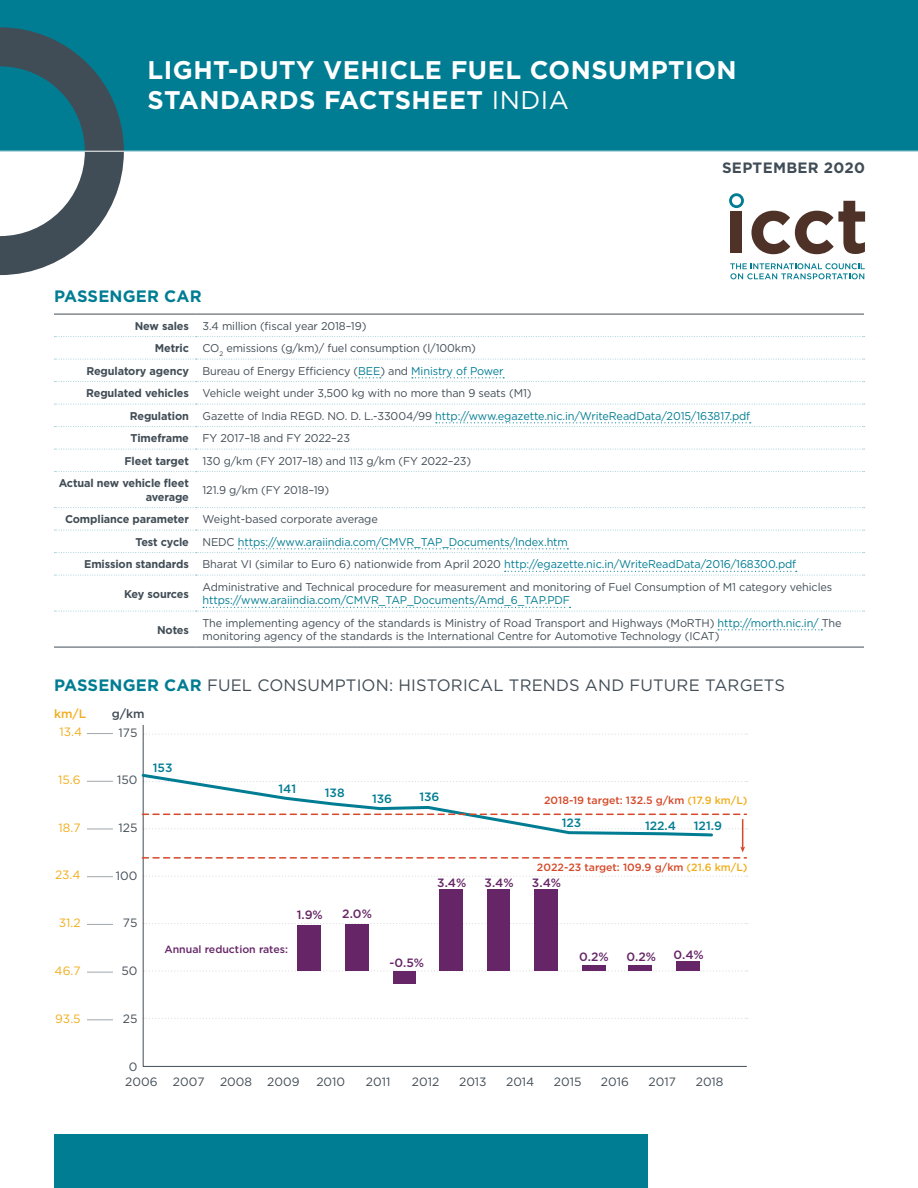
<style>
.page{position:relative;width:918px;height:1188px;background:#fff}
.page>*{position:absolute;margin:0;border:0;box-sizing:border-box;transform-origin:0 0}
.t1{font:700 25.5px/30.6px "Gotham";letter-spacing:.02em;color:#fff}
.t2{font:16.5px "Gotham";letter-spacing:.01em;color:#414d56}
.t3{font:700 16.5px "Gotham";letter-spacing:.01em;color:#007d93}
.t4{font:700 15px "Gotham";letter-spacing:.02em;color:#414d56}
.t5{font:12px "Gotham";color:#414d56}
.t6{font:500 12px "Gotham";color:#652566}
.t7{font:500 12px "Gotham";color:#007d93}
.t8{font:12px "Gotham";color:#f1ae1d}
.t9{font:500 12px "Gotham";color:#f1ae1d}
.t10{font:500 12px "Gotham";color:#414d56}
.t11{font:11.25px/13.5px "Gotham";letter-spacing:-.01em;color:#414d56}
.t12{font:11.25px "Gotham";letter-spacing:-.01em;color:#007d93}
.t13{font:700 11.25px "Gotham";letter-spacing:-.01em;color:#414d56}
.t14{font:500 10.5px "Gotham";color:#d54929}
.t15{font:500 10.5px "Gotham";color:#652566}
.s1{font-weight:400}
.s2{font-weight:700}
.s3{color:#007d93}
.s4{font-weight:700;color:#414d56}
.s5{color:#414d56}
.s6{font-weight:700;color:#007d93}
.s7{color:#f1ae1d}
</style>
<div class="page">
<div style="left:0;top:0;width:918px;height:151px;background:#007d93"></div>
<svg style="left:0;top:27px;width:124px;height:248px"></svg>
<svg style="left:54px;top:337px;width:810px;height:310px"></svg>
<hr style="left:54px;top:314px;width:142px;height:1px;background:#414d56">
<hr style="left:196px;top:314px;width:668px;height:1px;background:#414d56">
<hr style="left:54px;top:647px;width:142px;height:1px;background:#414d56">
<hr style="left:196px;top:647px;width:668px;height:1px;background:#414d56">
<svg style="left:54px;top:336px;width:811px;height:1px"></svg>
<svg style="left:54px;top:359px;width:811px;height:1px"></svg>
<svg style="left:54px;top:404px;width:811px;height:1px"></svg>
<svg style="left:54px;top:449px;width:811px;height:1px"></svg>
<svg style="left:54px;top:471px;width:811px;height:1px"></svg>
<svg style="left:54px;top:507px;width:811px;height:1px"></svg>
<svg style="left:54px;top:530px;width:811px;height:1px"></svg>
<svg style="left:54px;top:377px;width:811px;height:5px"></svg>
<svg style="left:54px;top:422px;width:811px;height:5px"></svg>
<svg style="left:54px;top:548px;width:811px;height:5px"></svg>
<svg style="left:54px;top:571px;width:811px;height:5px"></svg>
<svg style="left:54px;top:607px;width:811px;height:5px"></svg>
<svg style="left:718px;top:629px;width:104px;height:1px"></svg>
<svg style="left:144px;top:734px;width:604px;height:1px"></svg>
<svg style="left:144px;top:876px;width:604px;height:1px"></svg>
<svg style="left:144px;top:923px;width:604px;height:1px"></svg>
<svg style="left:144px;top:970px;width:604px;height:1px"></svg>
<svg style="left:144px;top:1018px;width:604px;height:1px"></svg>
<div style="left:676px;top:962px;width:24px;height:9px;background:#652566"></div>
<div style="left:628px;top:965px;width:24px;height:6px;background:#652566"></div>
<div style="left:582px;top:965px;width:24px;height:6px;background:#652566"></div>
<div style="left:534px;top:890px;width:24px;height:81px;background:#652566"></div>
<div style="left:487px;top:890px;width:23px;height:81px;background:#652566"></div>
<div style="left:439px;top:890px;width:24px;height:81px;background:#652566"></div>
<div style="left:393px;top:971px;width:22px;height:12px;background:#652566"></div>
<div style="left:345px;top:924px;width:24px;height:47px;background:#652566"></div>
<div style="left:297px;top:925px;width:24px;height:46px;background:#652566"></div>
<hr style="left:143px;top:725px;width:1px;height:341px;background:#414d56">
<hr style="left:143px;top:1066px;width:604px;height:1px;background:#414d56">
<svg style="left:87px;top:733px;width:26px;height:1px"></svg>
<svg style="left:87px;top:829px;width:26px;height:1px"></svg>
<svg style="left:87px;top:876px;width:26px;height:1px"></svg>
<svg style="left:87px;top:972px;width:26px;height:1px"></svg>
<svg style="left:87px;top:1019px;width:26px;height:1px"></svg>
<svg style="left:87px;top:781px;width:26px;height:1px"></svg>
<svg style="left:87px;top:924px;width:26px;height:1px"></svg>
<svg style="left:141px;top:772px;width:607px;height:87px"></svg>
<hr style="left:0;top:151px;width:918px;height:1px;background:#fff">
<div style="left:54px;top:1134px;width:594px;height:54px;background:#007d93"></div>
<svg style="left:730px;top:263px;width:135px;height:16px"></svg>
<div style="left:730px;top:211px;width:12px;height:42px;background:#4e3228"></div>
<svg style="left:751px;top:201px;width:114px;height:53px"></svg>
<svg style="left:729px;top:193px;width:15px;height:15px"></svg>
<h1 class="t1" style="left:148px;top:54px;width:591px">LIGHT-DUTY VEHICLE FUEL CONSUMPTION<br>STANDARDS FACTSHEET <span class="s1">INDIA</span></h1>
<h3 class="t4" style="left:722px;top:158px;width:145px">SEPTEMBER 2020</h3>
<h2 class="t3" style="left:54px;top:285px;width:149px">PASSENGER CAR</h2>
<p class="t11" style="left:135px;top:319px;width:233px"><span class="s2">New sales</span> 3.4 million (fiscal year 2018–19)</p>
<p class="t11" style="left:155px;top:341px;width:323px"><span class="s2">Metric</span> CO<sub>2</sub> emissions (g/km)/ fuel consumption (l/100km)</p>
<p class="t11" style="left:86px;top:364px;width:419px"><span class="s2">Regulatory agency</span> Bureau of Energy Efficiency (<span class="s3">BEE</span>) and <span class="s3">Ministry of Power</span></p>
<p class="t11" style="left:86px;top:386px;width:447px"><span class="s2">Regulated vehicles</span> Vehicle weight under 3,500 kg with no more than 9 seats (M1)</p>
<p class="t12" style="left:130px;top:409px;width:622px"><span class="s4">Regulation</span> <span class="s5">Gazette of India REGD. NO. D. L.-33004/99</span> http://www.egazette.nic.in/WriteReadData/2015/163817.pdf</p>
<p class="t11" style="left:131px;top:431px;width:221px"><span class="s2">Timeframe</span> FY 2017–18 and FY 2022–23</p>
<p class="t11" style="left:125px;top:454px;width:348px"><span class="s2">Fleet target</span> 130 g/km (FY 2017–18) and 113 g/km (FY 2022–23)</p>
<p class="t13" style="left:59px;top:476px;width:132px">Actual new vehicle fleet</p>
<p class="t13" style="left:146px;top:489px;width:45px">average</p>
<p class="t11" style="left:202px;top:483px;width:128px">121.9 g/km (FY 2018–19)</p>
<p class="t11" style="left:65px;top:512px;width:314px"><span class="s2">Compliance parameter</span> Weight-based corporate average</p>
<p class="t12" style="left:136px;top:535px;width:434px"><span class="s4">Test cycle</span> <span class="s5">NEDC</span> https://www.araiindia.com/CMVR_TAP_Documents/Index.htm</p>
<p class="t12" style="left:84px;top:557px;width:714px"><span class="s4">Emission standards</span> <span class="s5">Bharat VI (similar to Euro 6) nationwide from April 2020</span> http://egazette.nic.in/WriteReadData/2016/168300.pdf</p>
<p class="t13" style="left:124px;top:586px;width:66px">Key sources</p>
<p class="t11" style="left:202px;top:580px;width:631px">Administrative and Technical procedure for measurement and monitoring of Fuel Consumption of M1 category vehicles</p>
<p class="t12" style="left:202px;top:593px;width:369px">https://www.araiindia.com/CMVR_TAP_Documents/Amd_6_TAP.PDF</p>
<p class="t13" style="left:157px;top:622px;width:33px">Notes</p>
<p class="t11" style="left:202px;top:616px;width:641px">The implementing agency of the standards is Ministry of Road Transport and Highways (MoRTH) <span class="s3">http://morth.nic.in/</span> The monitoring agency of the standards is the International Centre for Automotive Technology (ICAT)</p>
<h2 class="t2" style="left:54px;top:674px;width:733px"><span class="s6">PASSENGER CAR</span> FUEL CONSUMPTION: HISTORICAL TRENDS AND FUTURE TARGETS</h2>
<p class="t9" style="left:54px;top:706px;width:34px">km/L</p>
<p class="t10" style="left:112px;top:706px;width:34px">g/km</p>
<p class="t8" style="left:59px;top:724px;width:24px">13.4</p>
<p class="t5" style="left:119px;top:725px;width:20px">175</p>
<p class="t8" style="left:58px;top:772px;width:24px">15.6</p>
<p class="t5" style="left:117px;top:772px;width:22px">150</p>
<p class="t8" style="left:59px;top:820px;width:24px">18.7</p>
<p class="t5" style="left:118px;top:820px;width:20px">125</p>
<p class="t8" style="left:55px;top:868px;width:27px">23.4</p>
<p class="t5" style="left:116px;top:868px;width:23px">100</p>
<p class="t8" style="left:59px;top:915px;width:23px">31.2</p>
<p class="t5" style="left:123px;top:915px;width:16px">75</p>
<p class="t8" style="left:55px;top:963px;width:28px">46.7</p>
<p class="t5" style="left:121px;top:963px;width:18px">50</p>
<p class="t8" style="left:55px;top:1011px;width:27px">93.5</p>
<p class="t5" style="left:123px;top:1011px;width:16px">25</p>
<p class="t7" style="left:153px;top:760px;width:21px">153</p>
<p class="t7" style="left:278px;top:781px;width:19px">141</p>
<p class="t7" style="left:325px;top:785px;width:21px">138</p>
<p class="t7" style="left:372px;top:791px;width:22px">136</p>
<p class="t7" style="left:419px;top:789px;width:22px">136</p>
<p class="t14" style="left:544px;top:794px;width:205px">2018-19 target: 132.5 g/km <span class="s7">(17.9 km/L)</span></p>
<p class="t7" style="left:562px;top:815px;width:21px">123</p>
<p class="t7" style="left:645px;top:817px;width:33px">122.4</p>
<p class="t7" style="left:694px;top:817px;width:30px">121.9</p>
<p class="t14" style="left:537px;top:860px;width:212px">2022-23 target: 109.9 g/km <span class="s7">(21.6 km/L)</span></p>
<p class="t6" style="left:437px;top:875px;width:31px">3.4%</p>
<p class="t6" style="left:485px;top:875px;width:31px">3.4%</p>
<p class="t6" style="left:532px;top:875px;width:31px">3.4%</p>
<p class="t6" style="left:297px;top:907px;width:28px">1.9%</p>
<p class="t6" style="left:342px;top:906px;width:31px">2.0%</p>
<p class="t15" style="left:164px;top:942px;width:125px">Annual reduction rates:</p>
<p class="t6" style="left:389px;top:955px;width:36px">-0.5%</p>
<p class="t6" style="left:579px;top:949px;width:31px">0.2%</p>
<p class="t6" style="left:626px;top:949px;width:31px">0.2%</p>
<p class="t6" style="left:673px;top:947px;width:32px">0.4%</p>
<p class="t5" style="left:129px;top:1059px;width:10px">0</p>
<p class="t5" style="left:125px;top:1074px;width:34px">2006</p>
<p class="t5" style="left:173px;top:1074px;width:33px">2007</p>
<p class="t5" style="left:220px;top:1074px;width:34px">2008</p>
<p class="t5" style="left:267px;top:1074px;width:34px">2009</p>
<p class="t5" style="left:316px;top:1074px;width:30px">2010</p>
<p class="t5" style="left:366px;top:1074px;width:26px">2011</p>
<p class="t5" style="left:412px;top:1074px;width:29px">2012</p>
<p class="t5" style="left:459px;top:1074px;width:29px">2013</p>
<p class="t5" style="left:506px;top:1074px;width:30px">2014</p>
<p class="t5" style="left:554px;top:1074px;width:29px">2015</p>
<p class="t5" style="left:601px;top:1074px;width:29px">2016</p>
<p class="t5" style="left:649px;top:1074px;width:29px">2017</p>
<p class="t5" style="left:696px;top:1074px;width:29px">2018</p>
</div>
